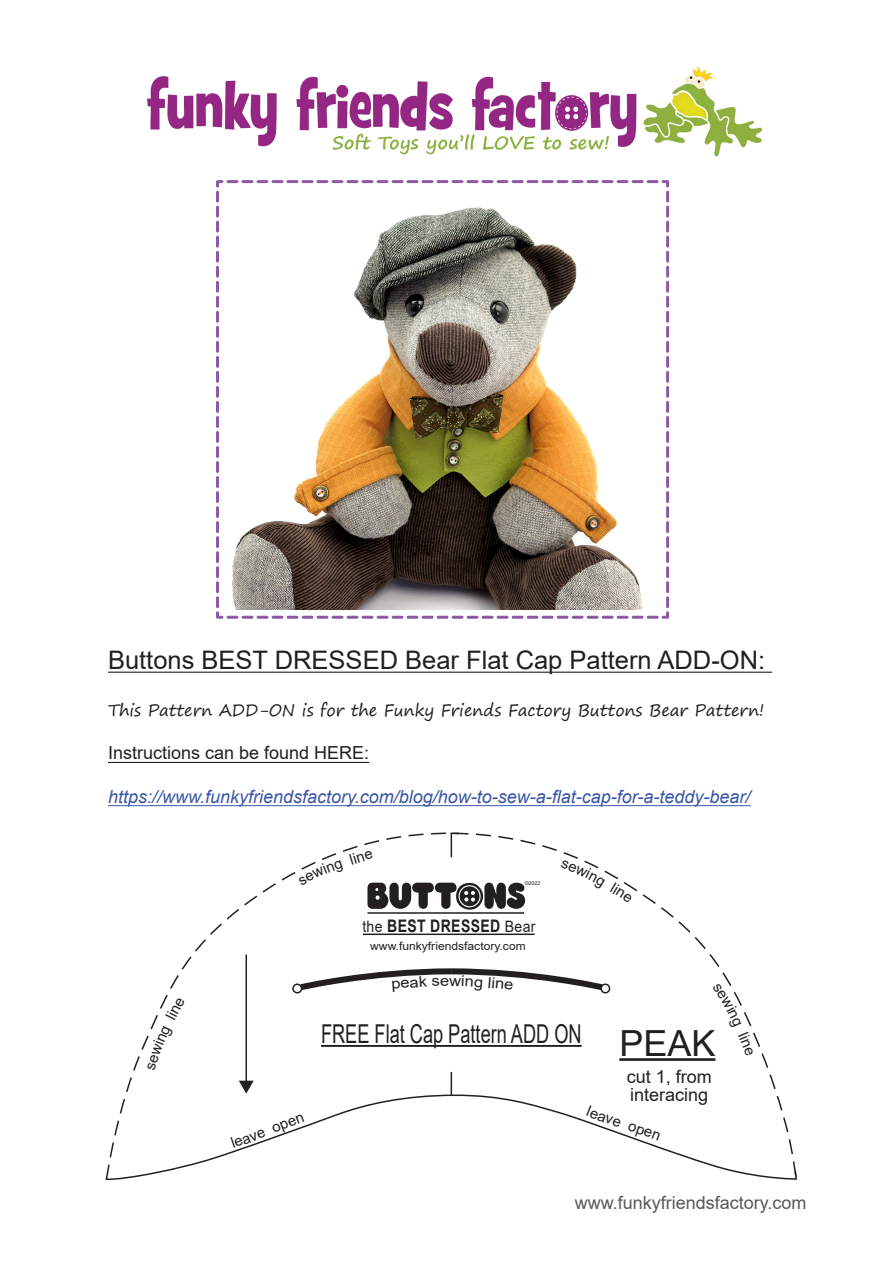
<style>
.page{position:relative;width:893px;height:1263px;background:#fff}
.page>*{position:absolute;margin:0;border:0;box-sizing:border-box;transform-origin:0 0}
.t1{font:36px "Arial";color:#231f20}
.t2{font:25.95px "Arial";color:#231f20;scale:.7 1}
.Character_Descriptio{font:25.5px "Arial";color:#231f20}
.Body_Text{font:italic 18px "Arial";color:#3b58a7}
.Body_Text-2{font:18px/18px "Arial";color:#231f20}
.t3{font:18px "Arial";color:#57585a}
.t4{font:700 17.25px "Arial";letter-spacing:.025em;color:#231f20;scale:.81 1}
.Body_Text-3{font:16.5px "Segoe Print";color:#231f20}
.t5{font:15px "Arial";color:#231f20;scale:1.1 1}
.t6{font:11.4px "Arial";color:#231f20;scale:1.06 1}
.t7{font:5.25px "Arial";color:#231f20}
.s1{font-weight:400;font-size:15.75px}
</style>
<div class="page">
<svg style="left:105px;top:840px;width:691px;height:340px"></svg>
<div style="left:292px;top:983px;width:10px;height:10px;border:2px solid #231f20;border-radius:50%"></div>
<div style="left:600px;top:983px;width:10px;height:10px;border:2px solid #231f20;border-radius:50%"></div>
<svg style="left:793px;top:1169px;width:5px;height:11px"></svg>
<img style="left:216px;top:180px;width:454px;height:439px">
<img style="left:147px;top:66px;width:616px;height:91px">
<hr style="left:108px;top:672px;width:664px;height:1px;background:#231f20">
<hr style="left:108px;top:762px;width:261px;height:1px;background:#231f20">
<hr style="left:108px;top:805px;width:643px;height:1px;background:#3b58a7">
<svg style="left:147px;top:1026px;width:26px;height:45px"></svg>
<svg style="left:165px;top:997px;width:20px;height:23px"></svg>
<svg style="left:298px;top:832px;width:227px;height:78px"></svg>
<svg style="left:560px;top:860px;width:73px;height:43px"></svg>
<svg style="left:712px;top:983px;width:42px;height:73px"></svg>
<svg style="left:231px;top:1114px;width:73px;height:34px"></svg>
<svg style="left:586px;top:1106px;width:35px;height:21px"></svg>
<svg style="left:628px;top:1122px;width:32px;height:18px"></svg>
<svg style="left:295px;top:965px;width:312px;height:28px"></svg>
<p class="Character_Descriptio" style="left:108px;top:643px;width:659px">Buttons BEST DRESSED Bear Flat Cap Pattern ADD-ON:</p>
<p class="Body_Text-3" style="left:108px;top:696px;width:658px">This Pattern ADD-ON is for the Funky Friends Factory Buttons Bear Pattern!</p>
<p class="Body_Text-2" style="left:108px;top:744px;width:263px">Instructions can be found HERE:</p>
<p class="Body_Text" style="left:108px;top:785px;width:644px">https://www.funkyfriendsfactory.com/blog/how-to-sew-a-flat-cap-for-a-teddy-bear/</p>
<p class="t7" style="left:525px;top:879px;width:17px">©2022</p>
<p class="t4" style="left:362px;top:914px;width:215px"><span class="s1">the</span> BEST DRESSED <span class="s1">Bear</span></p>
<p class="t6" style="left:370px;top:938px;width:148px">www.funkyfriendsfactory.com</p>
<p class="t5" style="left:489px;top:972px;width:25px;rotate:5deg">line</p>
<p class="t2" style="left:321px;top:1016px;width:374px">FREE Flat Cap Pattern ADD ON</p>
<p class="t1" style="left:619px;top:1018px;width:98px">PEAK</p>
<p class="Body_Text-2" style="left:627px;top:1067px;width:87px">cut 1, from interacing</p>
<p class="t3" style="left:575px;top:1190px;width:233px">www.funkyfriendsfactory.com</p>
</div>
